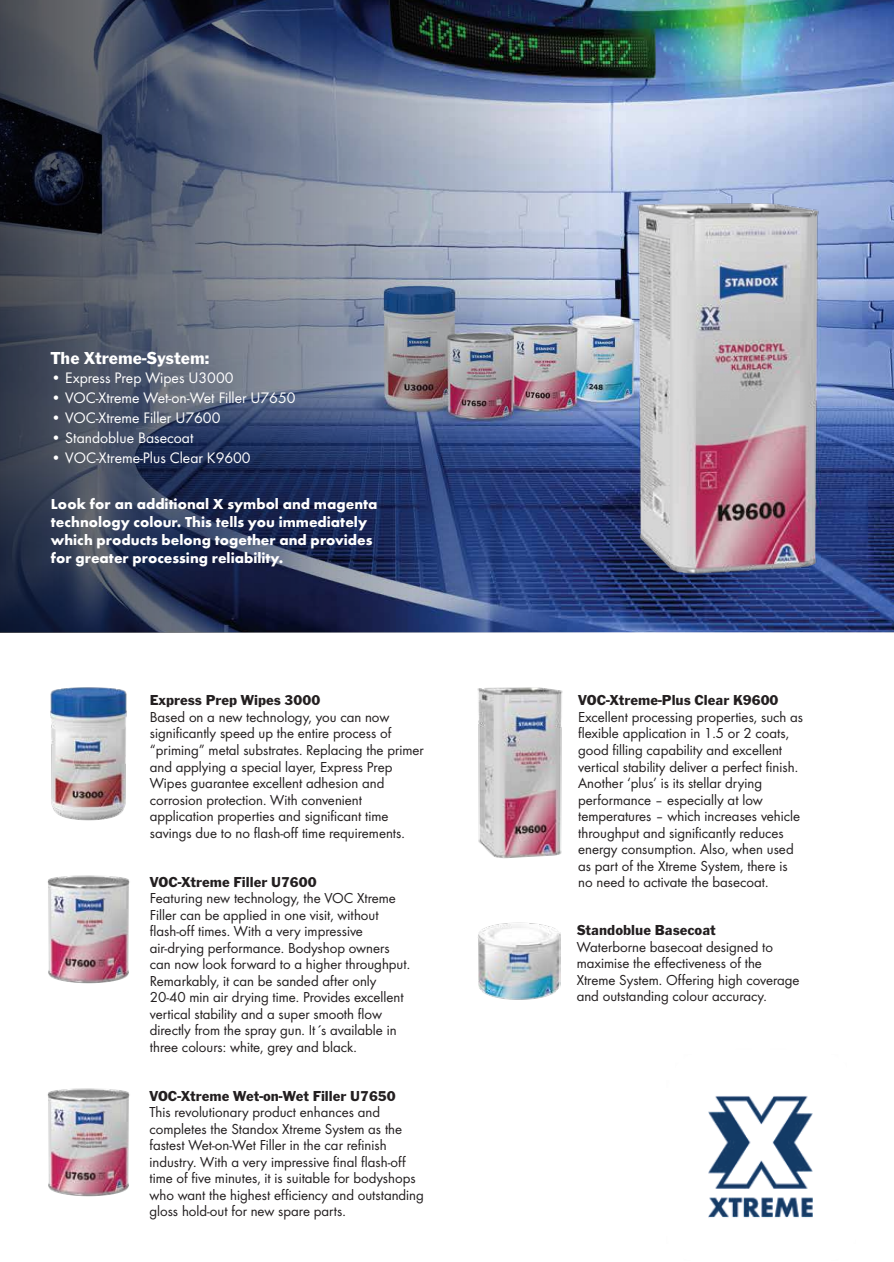
<style>
.page{position:relative;width:894px;height:1262px;background:#fff}
.page>*{position:absolute;margin:0;border:0;box-sizing:border-box;transform-origin:0 0}
.t1{font:18px "Standox Franklin Gothic";color:#fff}
.t2{font:15.75px "Standox Futura";color:#fff}
.t3{font:15px/16.5px "Standox Futura";color:#231f20}
.t4{font:700 15px/18px "Standox Futura";color:#fff}
.t5{font:15px "Standox Franklin Gothic";color:#231f20}
</style>
<div class="page">
<img style="left:631px;top:0;width:262px;height:632px">
<img style="left:631px;top:201px;width:262px;height:375px">
<img style="left:0;top:0;width:631px;height:632px">
<img style="left:50px;top:687px;width:77px;height:133px">
<img style="left:47px;top:875px;width:83px;height:108px">
<img style="left:47px;top:1088px;width:83px;height:108px">
<img style="left:477px;top:687px;width:86px;height:171px">
<img style="left:478px;top:922px;width:82px;height:78px">
<img style="left:708px;top:1096px;width:105px;height:122px">
<p class="t1" style="left:51px;top:347px;width:160px">The Xtreme-System:</p>
<p class="t2" style="left:51px;top:367px;width:184px">• Express Prep Wipes U3000</p>
<p class="t2" style="left:51px;top:387px;width:246px">• VOC-Xtreme Wet-on-Wet Filler U7650</p>
<p class="t2" style="left:51px;top:407px;width:171px">• VOC-Xtreme Filler U7600</p>
<p class="t2" style="left:51px;top:427px;width:144px">• Standoblue Basecoat</p>
<p class="t2" style="left:51px;top:447px;width:201px">• VOC-Xtreme-Plus Clear K9600</p>
<p class="t4" style="left:51px;top:493px;width:328px">Look for an additional X symbol and magenta technology colour. This tells you immediately which products belong together and provides for greater processing reliability.</p>
<p class="t5" style="left:150px;top:691px;width:172px">Express Prep Wipes 3000</p>
<p class="t3" style="left:150px;top:708px;width:275px">Based on a new technology, you can now significantly speed up the entire process of “priming” metal substrates. Replacing the primer and applying a special layer, Express Prep Wipes guarantee excellent adhesion and corrosion protection. With convenient application properties and significant time savings due to no flash-off time requirements.</p>
<p class="t5" style="left:150px;top:873px;width:168px">VOC-Xtreme Filler U7600</p>
<p class="t3" style="left:150px;top:889px;width:262px">Featuring new technology, the VOC Xtreme Filler can be applied in one visit, without flash-off times. With a very impressive air-drying performance. Bodyshop owners can now look forward to a higher throughput.<br>Remarkably, it can be sanded after only 20-40 min air drying time. Provides excellent vertical stability and a super smooth flow directly from the spray gun. It´s available in three colours: white, grey and black.</p>
<p class="t5" style="left:149px;top:1086px;width:248px">VOC-Xtreme Wet-on-Wet Filler U7650</p>
<p class="t3" style="left:149px;top:1103px;width:276px">This revolutionary product enhances and completes the Standox Xtreme System as the fastest Wet-on-Wet Filler in the car refinish industry. With a very impressive final flash-off time of five minutes, it is suitable for bodyshops who want the highest efficiency and outstanding gloss hold-out for new spare parts.</p>
<p class="t5" style="left:578px;top:691px;width:202px">VOC-Xtreme-Plus Clear K9600</p>
<p class="t3" style="left:578px;top:708px;width:226px">Excellent processing properties, such as flexible application in 1.5 or 2 coats, good filling capability and excellent vertical stability deliver a perfect finish.<br>Another ‘plus’ is its stellar drying performance – especially at low temperatures – which increases vehicle throughput and significantly reduces energy consumption. Also, when used as part of the Xtreme System, there is no need to activate the basecoat.</p>
<p class="t5" style="left:576px;top:921px;width:140px">Standoblue Basecoat</p>
<p class="t3" style="left:576px;top:937px;width:224px">Waterborne basecoat designed to maximise the effectiveness of the Xtreme System. Offering high coverage and outstanding colour accuracy.</p>
</div>
